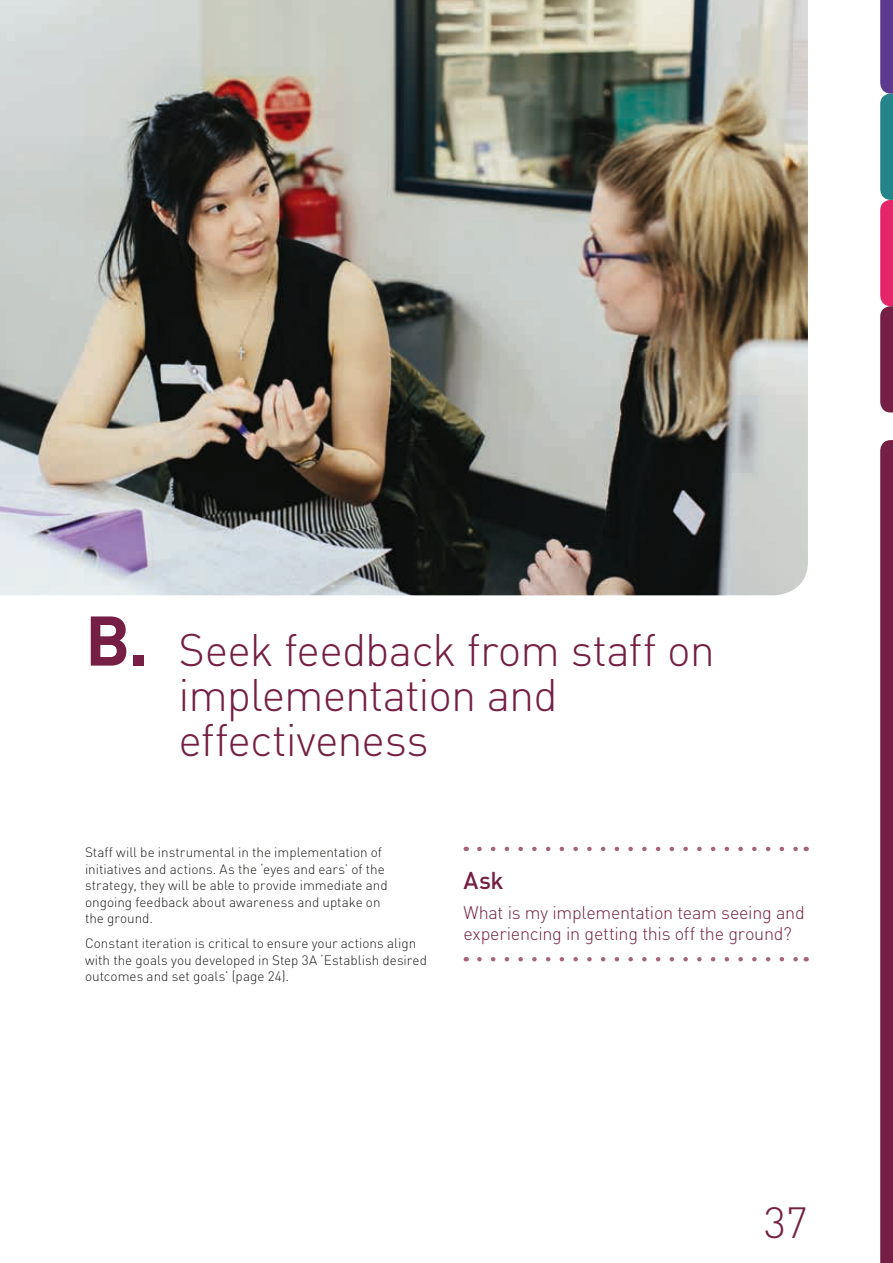
<style>
.page{position:relative;width:893px;height:1263px;background:#fff}
.page>*{position:absolute;margin:0;border:0;box-sizing:border-box;transform-origin:0 0}
.t1{font:300 45px/45px "DIN";letter-spacing:-.02em;color:#741f43}
.t2{font:300 43.05px "DIN";color:#741f43}
.t3{font:500 24px "DIN";color:#741f43}
.t4{font:300 18px/21px "DIN";letter-spacing:-.015em;color:#741f43}
.t5{font:300 13.5px/16.5px "DIN";color:#1d1d1b}
.s1{font-weight:700;font-size:69px}
</style>
<div class="page">
<svg style="left:880px;top:440px;width:13px;height:823px;background:#762346"></svg>
<svg style="left:880px;top:0;width:13px;height:412px;background:#7d4977"></svg>
<svg style="left:479px;top:847px;width:319px;height:4px"></svg>
<svg style="left:479px;top:957px;width:319px;height:4px"></svg>
<img style="left:0;top:0;width:808px;height:595px">
<h1 class="t1" style="left:179px;top:626px;width:538px;text-indent:-94px"><span class="s1">B.</span> Seek feedback from staff on implementation and effectiveness</h1>
<p class="t5" style="left:85px;top:844px;width:304px">Staff will be instrumental in the implementation of initiatives and actions. As the ‘eyes and ears’ of the strategy, they will be able to provide immediate and ongoing feedback about awareness and uptake on the ground.</p>
<p class="t5" style="left:85px;top:935px;width:343px">Constant iteration is critical to ensure your actions align with the goals you developed in Step 3A ‘Establish desired outcomes and set goals’ (page 24).</p>
<h3 class="t3" style="left:463px;top:865px;width:42px">Ask</h3>
<h3 class="t4" style="left:463px;top:902px;width:343px">What is my implementation team seeing and experiencing in getting this off the ground?</h3>
<h2 class="t2" style="left:764px;top:1196px;width:46px">37</h2>
</div>
